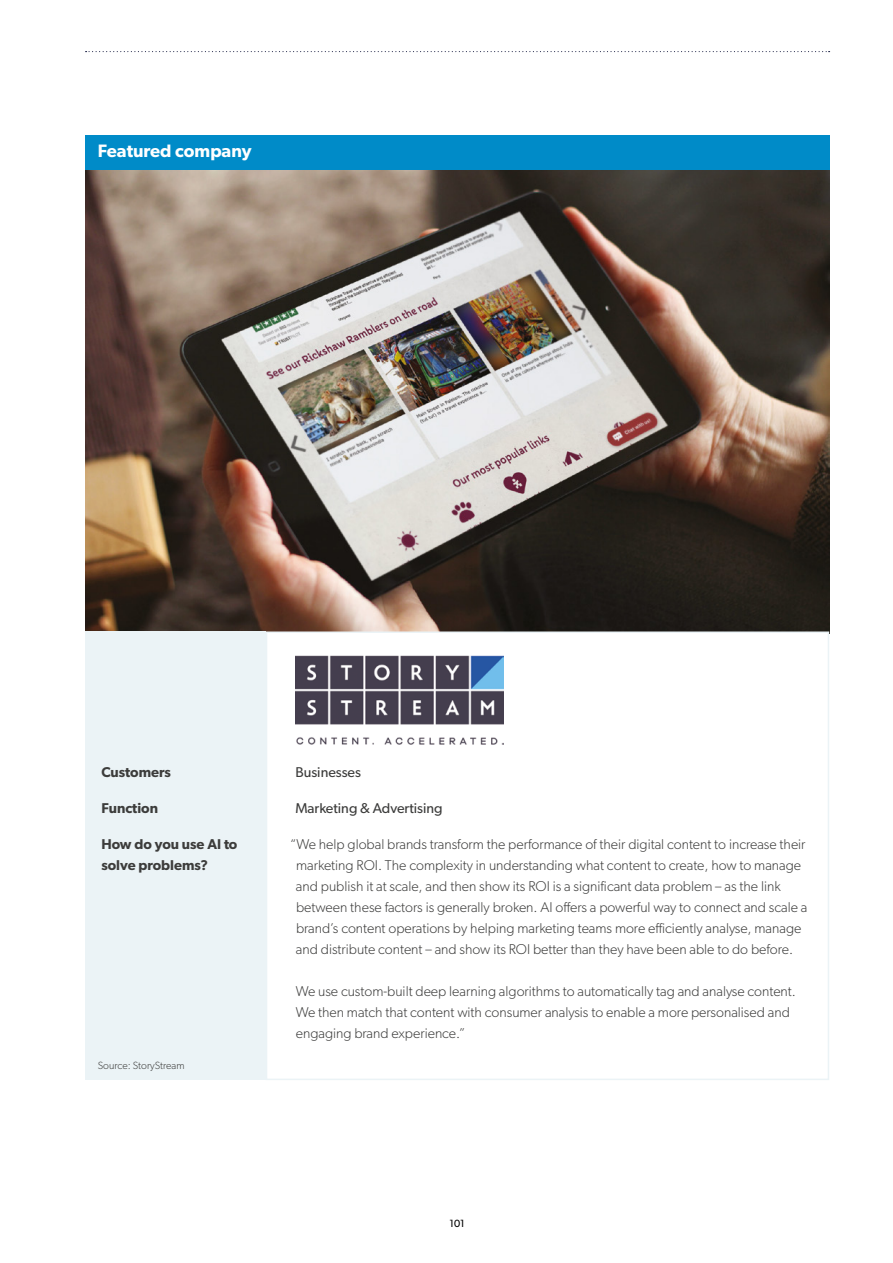
<style>
.page{position:relative;width:893px;height:1263px;background:#fff}
.page>*{position:absolute;margin:0;border:0;box-sizing:border-box;transform-origin:0 0}
.t1{font:600 18px "Gibson";color:#fff}
.t2{font:300 14.25px/21px "Gibson";color:#3c3c3b}
.t3{font:600 14.25px/21px "Gibson";color:#3c3c3b}
.t4{font:14.25px "Gibson";color:#3c3c3b}
.t5{font:300 10.5px "Gibson";color:#3c3c3b}
.t6{font:10.5px "Gibson";color:#000}
</style>
<div class="page">
<svg style="left:86px;top:51px;width:744px;height:1px"></svg>
<img style="left:85px;top:169px;width:744px;height:462px">
<div style="left:266px;top:631px;width:563px;height:449px;background:#fff;border:2px solid #ebf3f6"></div>
<div style="left:85px;top:631px;width:181px;height:449px;background:#ebf3f6"></div>
<div style="left:85px;top:135px;width:744px;height:34px;background:#008bc8"></div>
<img style="left:295px;top:655px;width:208px;height:90px">
<p class="t1" style="left:98px;top:140px;width:155px">Featured company</p>
<p class="t3" style="left:101px;top:761px;width:71px">Customers</p>
<p class="t3" style="left:101px;top:797px;width:58px">Function</p>
<p class="t3" style="left:101px;top:833px;width:138px">How do you use AI to solve problems?</p>
<p class="t5" style="left:98px;top:1058px;width:88px">Source: StoryStream</p>
<p class="t4" style="left:295px;top:764px;width:67px">Businesses</p>
<p class="t4" style="left:295px;top:799px;width:149px">Marketing &amp; Advertising</p>
<p class="t2" style="left:296px;top:833px;width:513px;text-indent:-6px">“We help global brands transform the performance of their digital content to increase their marketing ROI. The complexity in understanding what content to create, how to manage and publish it at scale, and then show its ROI is a significant data problem – as the link between these factors is generally broken. AI offers a powerful way to connect and scale a brand’s content operations by helping marketing teams more efficiently analyse, manage and distribute content – and show its ROI better than they have been able to do before.</p>
<p class="t2" style="left:296px;top:980px;width:502px">We use custom-built deep learning algorithms to automatically tag and analyse content.<br>We then match that content with consumer analysis to enable a more personalised and engaging brand experience.”</p>
<p class="t6" style="left:449px;top:1217px;width:17px">101</p>
</div>
